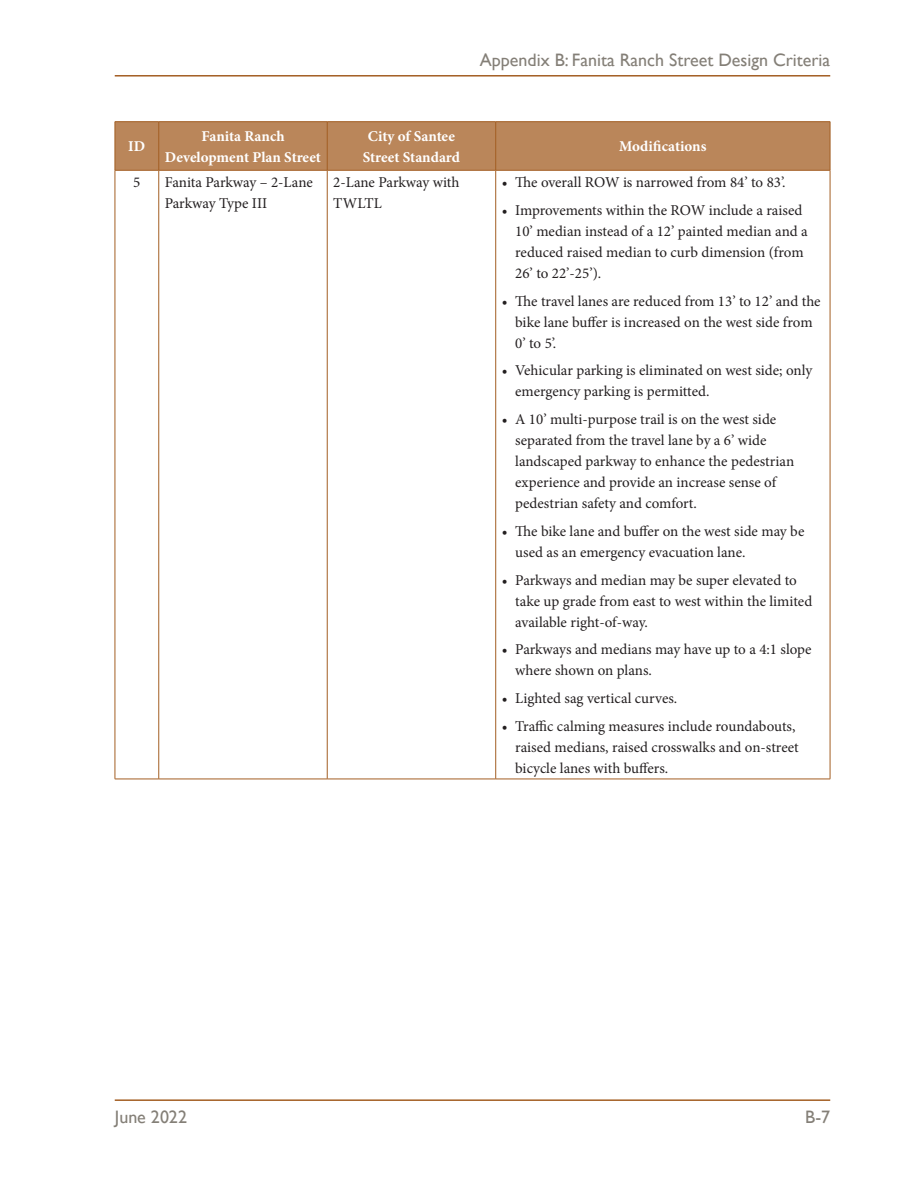
<style>
.page{position:relative;width:918px;height:1188px;background:#fff}
.page>*{position:absolute;margin:0;border:0;box-sizing:border-box;transform-origin:0 0}
.t1{font:18px "Gill Sans";color:#847f77}
.Table_Body{font:15px/21px "Minion Pro";color:#231f20}
.Header_1{font:700 15px "Minion Pro";letter-spacing:-.005em;color:#fff}
</style>
<div class="page">
<hr style="left:115px;top:1099px;width:715px;height:2px;background:#a35e23">
<hr style="left:115px;top:75px;width:715px;height:2px;background:#a35e23">
<div style="left:116px;top:122px;width:714px;height:48px;background:#ba865a"></div>
<hr style="left:115px;top:121px;width:44px;height:1px;background:#a35e23">
<hr style="left:115px;top:122px;width:1px;height:48px;background:#a35e23">
<hr style="left:159px;top:121px;width:168px;height:1px;background:#a35e23">
<hr style="left:159px;top:122px;width:1px;height:48px;background:#a35e23">
<hr style="left:327px;top:121px;width:169px;height:1px;background:#a35e23">
<hr style="left:327px;top:122px;width:1px;height:48px;background:#a35e23">
<hr style="left:496px;top:121px;width:334px;height:1px;background:#a35e23">
<hr style="left:495px;top:122px;width:1px;height:48px;background:#a35e23">
<hr style="left:830px;top:122px;width:1px;height:48px;background:#a35e23">
<hr style="left:115px;top:170px;width:44px;height:1px;background:#a35e23">
<hr style="left:115px;top:170px;width:1px;height:609px;background:#a35e23">
<hr style="left:159px;top:170px;width:168px;height:1px;background:#a35e23">
<hr style="left:159px;top:170px;width:1px;height:609px;background:#a35e23">
<hr style="left:327px;top:170px;width:169px;height:1px;background:#a35e23">
<hr style="left:327px;top:170px;width:1px;height:609px;background:#a35e23">
<hr style="left:496px;top:170px;width:334px;height:1px;background:#a35e23">
<hr style="left:495px;top:170px;width:1px;height:609px;background:#a35e23">
<hr style="left:830px;top:170px;width:1px;height:609px;background:#a35e23">
<hr style="left:115px;top:779px;width:44px;height:1px;background:#a35e23">
<hr style="left:159px;top:779px;width:168px;height:1px;background:#a35e23">
<hr style="left:327px;top:779px;width:169px;height:1px;background:#a35e23">
<hr style="left:496px;top:779px;width:334px;height:1px;background:#a35e23">
<p class="Header_1" style="left:128px;top:136px;width:19px">ID</p>
<p class="Header_1" style="left:201px;top:126px;width:85px">Fanita Ranch</p>
<p class="Header_1" style="left:165px;top:147px;width:158px">Development Plan Street</p>
<p class="t1" style="left:480px;top:50px;width:352px">Appendix B: Fanita Ranch Street Design Criteria</p>
<p class="Header_1" style="left:368px;top:126px;width:88px">City of Santee</p>
<p class="Header_1" style="left:363px;top:147px;width:99px">Street Standard</p>
<p class="Header_1" style="left:619px;top:136px;width:89px">Modifications</p>
<p class="Table_Body" style="left:133px;top:172px;width:9px">5</p>
<p class="Table_Body" style="left:165px;top:172px;width:150px">Fanita Parkway – 2-Lane<br>Parkway Type III</p>
<p class="Table_Body" style="left:333px;top:172px;width:128px">2-Lane Parkway with<br>TWLTL</p>
<p class="Table_Body" style="left:502px;top:172px;width:285px">• The overall ROW is narrowed from 84’ to 83’.</p>
<p class="Table_Body" style="left:515px;top:200px;width:294px;text-indent:-14px">• Improvements within the ROW include a raised 10’ median instead of a 12’ painted median and a reduced raised median to curb dimension (from 26’ to 22’-25’).</p>
<p class="Table_Body" style="left:515px;top:290px;width:307px;text-indent:-14px">• The travel lanes are reduced from 13’ to 12’ and the bike lane buffer is increased on the west side from<br>0’ to 5’.</p>
<p class="Table_Body" style="left:515px;top:360px;width:299px;text-indent:-14px">• Vehicular parking is eliminated on west side; only emergency parking is permitted.</p>
<p class="Table_Body" style="left:515px;top:409px;width:280px;text-indent:-14px">• A 10’ multi-purpose trail is on the west side separated from the travel lane by a 6’ wide landscaped parkway to enhance the pedestrian experience and provide an increase sense of pedestrian safety and comfort.</p>
<p class="Table_Body" style="left:515px;top:521px;width:291px;text-indent:-14px">• The bike lane and buffer on the west side may be used as an emergency evacuation lane.</p>
<p class="Table_Body" style="left:515px;top:569px;width:299px;text-indent:-14px">• Parkways and median may be super elevated to take up grade from east to west within the limited available right-of-way.</p>
<p class="Table_Body" style="left:515px;top:639px;width:298px;text-indent:-14px">• Parkways and medians may have up to a 4:1 slope where shown on plans.</p>
<p class="Table_Body" style="left:502px;top:688px;width:177px">• Lighted sag vertical curves.</p>
<p class="Table_Body" style="left:515px;top:716px;width:285px;text-indent:-14px">• Traffic calming measures include roundabouts, raised medians, raised crosswalks and on-street bicycle lanes with buffers.</p>
<p class="t1" style="left:115px;top:1106px;width:74px">June 2022</p>
<p class="t1" style="left:805px;top:1106px;width:26px">B-7</p>
</div>
